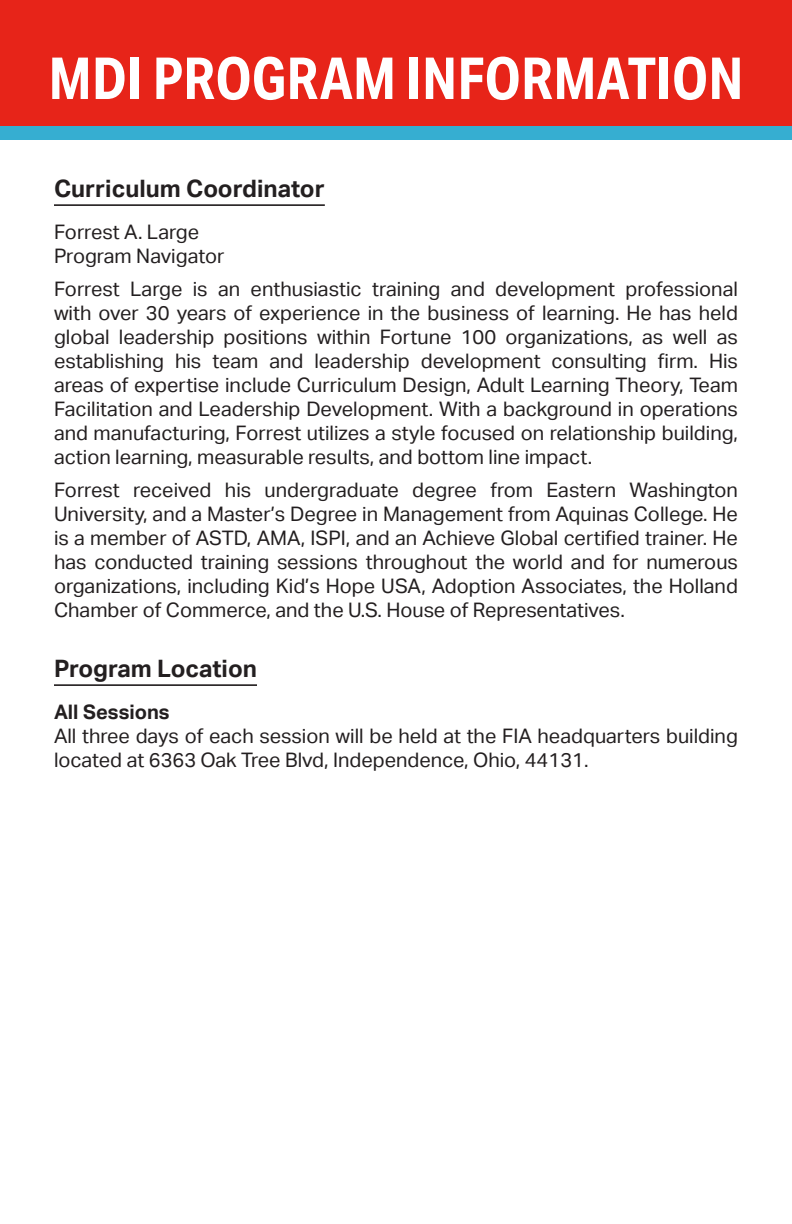
<style>
.page{position:relative;width:792px;height:1224px;background:#fff}
.page>*{position:absolute;margin:0;border:0;box-sizing:border-box;transform-origin:0 0}
.t1{font:700 58px "Aktiv Grotesk Cd";color:#fff}
.t2{font:700 24px "Aktiv Grotesk";color:#231f20}
.t3{font:20px/24px "Aktiv Grotesk";color:#231f20;text-align:justify}
.t4{font:700 20px "Aktiv Grotesk";color:#231f20}
</style>
<div class="page">
<svg style="left:0;top:0;width:792px;height:140px;background:#d5312b"></svg>
<hr style="left:54px;top:204px;width:271px;height:2px;background:#231f20">
<hr style="left:54px;top:684px;width:203px;height:2px;background:#231f20">
<p class="t1" style="left:48px;top:43px;width:697px">MDI PROGRAM INFORMATION</p>
<p class="t2" style="left:54px;top:175px;width:272px">Curriculum Coordinator</p>
<p class="t3" style="left:54px;top:220px;width:147px">Forrest A. Large</p>
<p class="t3" style="left:54px;top:244px;width:172px">Program Navigator</p>
<p class="t3" style="left:54px;top:277px;width:686px">Forrest Large is an enthusiastic training and development professional with over 30 years of experience in the business of learning. He has held global leadership positions within Fortune 100 organizations, as well as establishing his team and leadership development consulting firm. His areas of expertise include Curriculum Design, Adult Learning Theory, Team Facilitation and Leadership Development. With a background in operations and manufacturing, Forrest utilizes a style focused on relationship building, action learning, measurable results, and bottom line impact.</p>
<p class="t3" style="left:54px;top:478px;width:686px">Forrest received his undergraduate degree from Eastern Washington University, and a Master’s Degree in Management from Aquinas College. He is a member of ASTD, AMA, ISPI, and an Achieve Global certified trainer. He has conducted training sessions throughout the world and for numerous organizations, including Kid’s Hope USA, Adoption Associates, the Holland Chamber of Commerce, and the U.S. House of Representatives.</p>
<p class="t2" style="left:54px;top:655px;width:205px">Program Location</p>
<p class="t4" style="left:54px;top:701px;width:117px">All Sessions</p>
<p class="t3" style="left:54px;top:724px;width:685px">All three days of each session will be held at the FIA headquarters building located at 6363 Oak Tree Blvd, Independence, Ohio, 44131.</p>
</div>
